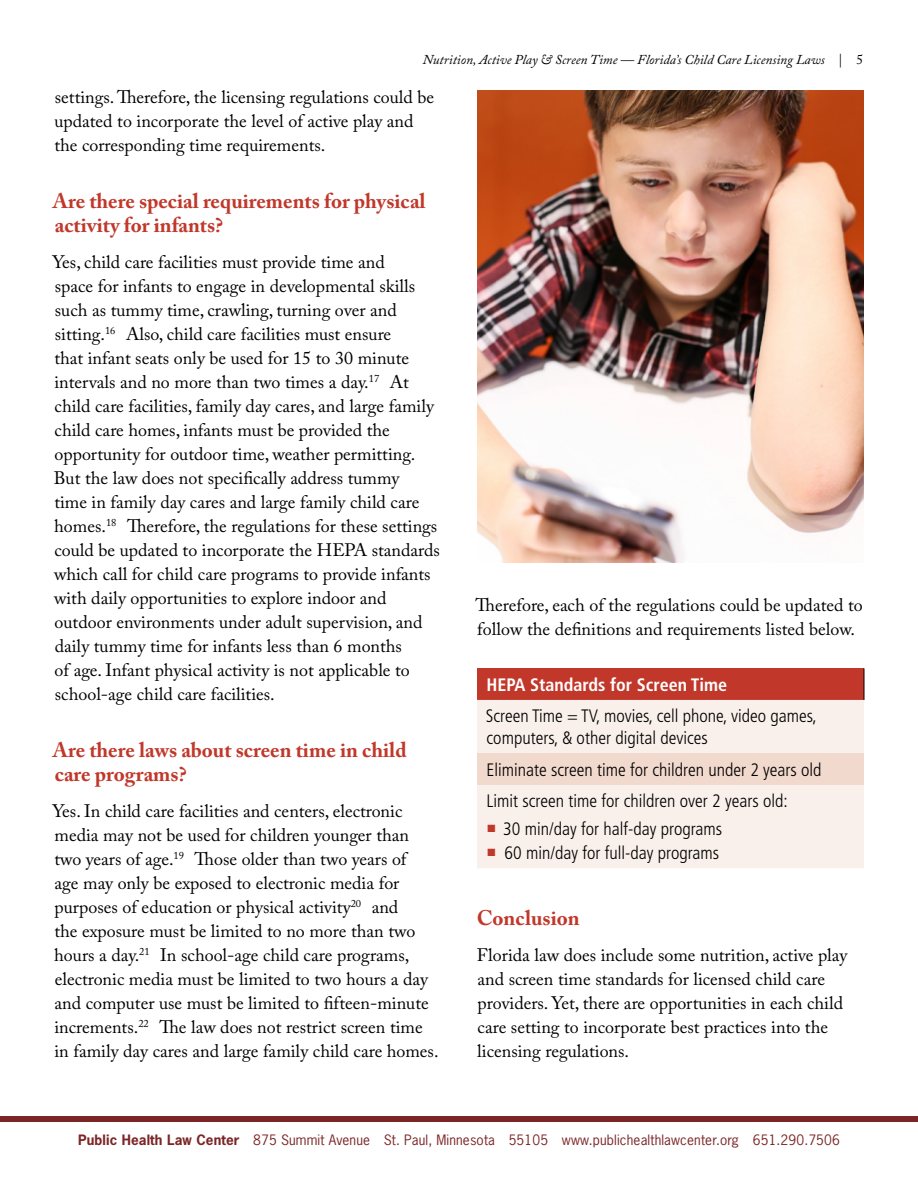
<style>
.page{position:relative;width:918px;height:1188px;background:#fff}
.page>*{position:absolute;margin:0;border:0;box-sizing:border-box;transform-origin:0 0}
._5_subhead{font:700 21px/24px "Adobe Caslon Pro";color:#c1382b}
._1_body_copy{font:18px/24px "Adobe Caslon Pro";color:#000}
.table_text_12{font:300 condensed 18px/21.6px "Frutiger";color:#000}
.table_title{font:700 condensed 18px "Frutiger";color:#fff}
.t1{font:13.5px "News Gothic Std";letter-spacing:.01em;color:#7c2527}
.t2{font:italic 13.5px "Adobe Caslon Pro";color:#000}
.s1{font-style:normal}
.s2{font-weight:700}
</style>
<div class="page">
<div style="left:0;top:1116px;width:918px;height:6px;background:#7c2527"></div>
<div style="left:477px;top:668px;width:387px;height:32px;background:#c1382b"></div>
<div style="left:477px;top:700px;width:387px;height:168px;background:#f9f0eb"></div>
<div style="left:477px;top:753px;width:387px;height:32px;background:#f1d9ce"></div>
<hr style="left:864px;top:668px;width:1px;height:32px;background:#000">
<img style="left:477px;top:90px;width:387px;height:472px">
<p class="t2" style="left:423px;top:52px;width:442px">Nutrition, Active Play &amp; Screen Time — Florida’s Child Care Licensing Laws <span class="s1">| 5</span></p>
<p class="_1_body_copy" style="left:54px;top:85px;width:381px">settings. Therefore, the licensing regulations could be updated to incorporate the level of active play and the corresponding time requirements.</p>
<p class="_5_subhead" style="left:53px;top:189px;width:374px">Are there special requirements for physical activity for infants?</p>
<p class="_1_body_copy" style="left:52px;top:250px;width:389px">Yes, child care facilities must provide time and<br>space for infants to engage in developmental skills such as tummy time, crawling, turning over and sitting.<sup>16</sup> Also, child care facilities must ensure<br>that infant seats only be used for 15 to 30 minute intervals and no more than two times a day.<sup>17</sup> At child care facilities, family day cares, and large family child care homes, infants must be provided the opportunity for outdoor time, weather permitting.<br>But the law does not specifically address tummy<br>time in family day cares and large family child care homes.<sup>18</sup> Therefore, the regulations for these settings could be updated to incorporate the HEPA standards which call for child care programs to provide infants with daily opportunities to explore indoor and outdoor environments under adult supervision, and daily tummy time for infants less than 6 months<br>of age. Infant physical activity is not applicable to school-age child care facilities.</p>
<p class="_5_subhead" style="left:53px;top:738px;width:355px">Are there laws about screen time in child care programs?</p>
<p class="_1_body_copy" style="left:52px;top:799px;width:388px">Yes. In child care facilities and centers, electronic media may not be used for children younger than<br>two years of age.<sup>19</sup> Those older than two years of<br>age may only be exposed to electronic media for purposes of education or physical activity<sup>20</sup> and<br>the exposure must be limited to no more than two hours a day.<sup>21</sup> In school-age child care programs, electronic media must be limited to two hours a day and computer use must be limited to fifteen-minute increments.<sup>22</sup> The law does not restrict screen time in family day cares and large family child care homes.</p>
<p class="_1_body_copy" style="left:476px;top:593px;width:389px">Therefore, each of the regulations could be updated to follow the definitions and requirements listed below.</p>
<p class="table_title" style="left:486px;top:674px;width:242px">HEPA Standards for Screen Time</p>
<p class="table_text_12" style="left:486px;top:706px;width:332px">Screen Time = TV, movies, cell phone, video games, computers, &amp; other digital devices</p>
<p class="table_text_12" style="left:486px;top:759px;width:337px">Eliminate screen time for children under 2 years old</p>
<p class="table_text_12" style="left:486px;top:790px;width:303px">Limit screen time for children over 2 years old:</p>
<p class="table_text_12" style="left:487px;top:818px;width:236px"><sup>■</sup> 30 min/day for half-day programs</p>
<p class="table_text_12" style="left:487px;top:842px;width:233px"><sup>■</sup> 60 min/day for full-day programs</p>
<p class="_5_subhead" style="left:477px;top:906px;width:104px">Conclusion</p>
<p class="_1_body_copy" style="left:477px;top:943px;width:372px">Florida law does include some nutrition, active play and screen time standards for licensed child care providers. Yet, there are opportunities in each child care setting to incorporate best practices into the licensing regulations.</p>
<p class="t1" style="left:78px;top:1131px;width:763px"><span class="s2">Public Health Law Center</span> 875 Summit Avenue St. Paul, Minnesota 55105 www.publichealthlawcenter.org 651.290.7506</p>
</div>
